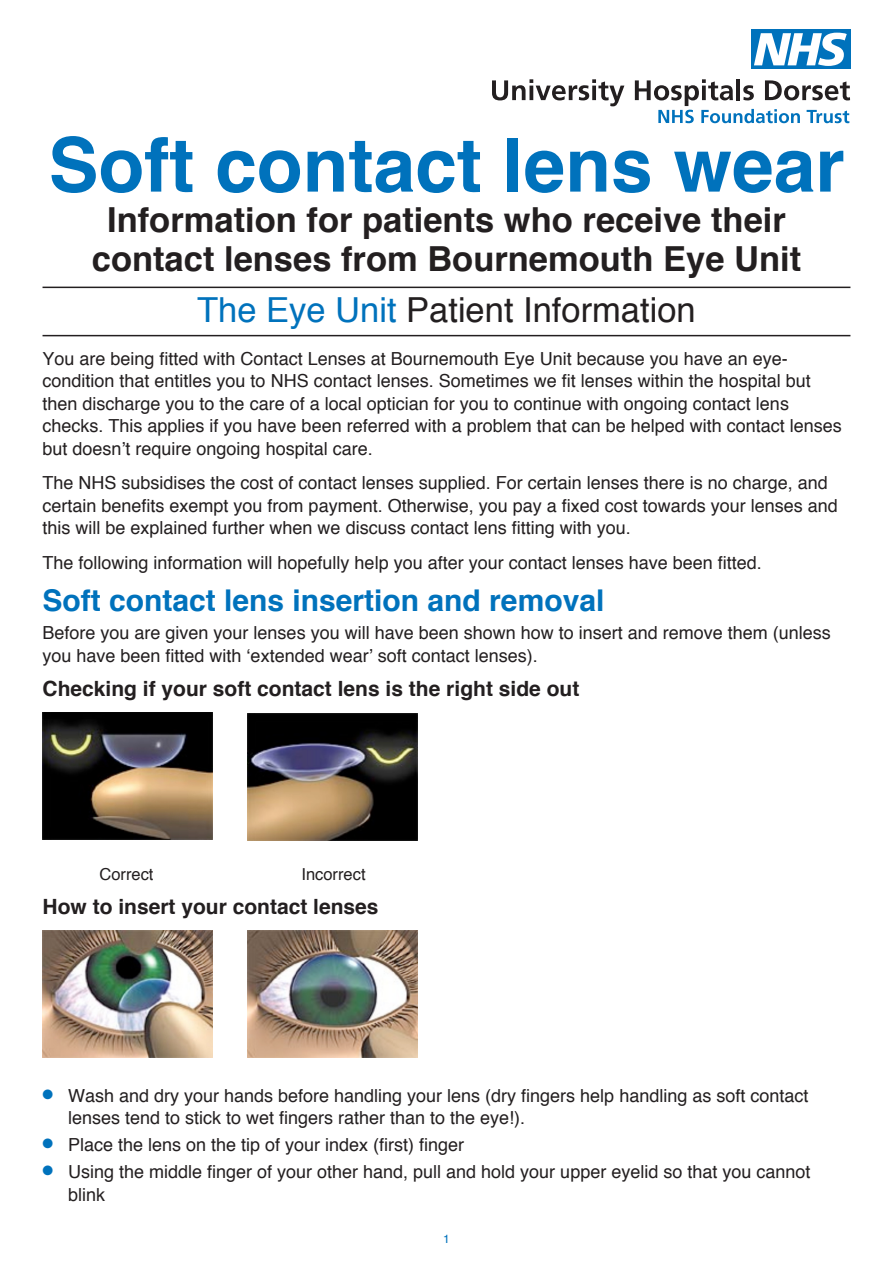
<style>
.page{position:relative;width:893px;height:1263px;background:#fff}
.page>*{position:absolute;margin:0;border:0;box-sizing:border-box;transform-origin:0 0}
.t1{font:700 75px "Helvetica";color:#0072bc}
.t2{font:700 34.5px/39px "Helvetica";color:#231f20;text-align:center}
.t3{font:34.5px "Helvetica";color:#231f20}
.t4{font:700 30px "Helvetica";color:#0072bc}
.t5{font:700 21px "Helvetica";color:#231f20}
.t6{font:18px/22.5px "Helvetica";color:#231f20}
.t7{font:16.5px "Helvetica";color:#231f20}
.t8{font:12px "Helvetica";color:#0072bc}
.s1{color:#0072bc}
</style>
<div class="page">
<hr style="left:43px;top:287px;width:807px;height:1px;background:#231f20">
<hr style="left:43px;top:335px;width:807px;height:1px;background:#231f20">
<img style="left:43px;top:930px;width:169px;height:128px">
<img style="left:248px;top:930px;width:169px;height:128px">
<img style="left:43px;top:712px;width:169px;height:127px">
<img style="left:248px;top:713px;width:169px;height:127px">
<svg style="left:492px;top:79px;width:132px;height:27px"></svg>
<svg style="left:635px;top:79px;width:215px;height:44px"></svg>
<div style="left:751px;top:29px;width:99px;height:40px;background:#0072bc"></div>
<svg style="left:754px;top:33px;width:93px;height:33px"></svg>
<p class="t1" style="left:48px;top:105px;width:798px">Soft contact lens wear</p>
<p class="t2" style="left:92px;top:201px;width:711px">Information for patients who receive their contact lenses from Bournemouth Eye Unit</p>
<p class="t3" style="left:197px;top:283px;width:500px"><span class="s1">The Eye Unit</span> Patient Information</p>
<p class="t6" style="left:43px;top:348px;width:801px">You are being fitted with Contact Lenses at Bournemouth Eye Unit because you have an eye&shy;condition that entitles you to NHS contact lenses. Sometimes we fit lenses within the hospital but then discharge you to the care of a local optician for you to continue with ongoing contact lens checks. This applies if you have been referred with a problem that can be helped with contact lenses but doesn’t require ongoing hospital care.</p>
<p class="t6" style="left:43px;top:472px;width:797px">The NHS subsidises the cost of contact lenses supplied. For certain lenses there is no charge, and certain benefits exempt you from payment. Otherwise, you pay a fixed cost towards your lenses and this will be explained further when we discuss contact lens fitting with you.</p>
<p class="t6" style="left:43px;top:552px;width:721px">The following information will hopefully help you after your contact lenses have been fitted.</p>
<p class="t4" style="left:43px;top:576px;width:563px">Soft contact lens insertion and removal</p>
<p class="t6" style="left:43px;top:622px;width:790px">Before you are given your lenses you will have been shown how to insert and remove them (unless you have been fitted with ‘extended wear’ soft contact lenses).</p>
<p class="t5" style="left:43px;top:672px;width:538px">Checking if your soft contact lens is the right side out</p>
<p class="t7" style="left:99px;top:861px;width:56px">Correct</p>
<p class="t7" style="left:301px;top:861px;width:66px">Incorrect</p>
<p class="t5" style="left:43px;top:890px;width:338px">How to insert your contact lenses</p>
<p class="t6" style="left:68px;top:1084px;width:742px;text-indent:-26px"><sup>●</sup> Wash and dry your hands before handling your lens (dry fingers help handling as soft contact lenses tend to stick to wet fingers rather than to the eye!).</p>
<p class="t6" style="left:43px;top:1134px;width:423px"><sup>●</sup> Place the lens on the tip of your index (first) finger</p>
<p class="t6" style="left:68px;top:1161px;width:744px;text-indent:-26px"><sup>●</sup> Using the middle finger of your other hand, pull and hold your upper eyelid so that you cannot blink</p>
<p class="t8" style="left:443px;top:1230px;width:8px">1</p>
</div>
